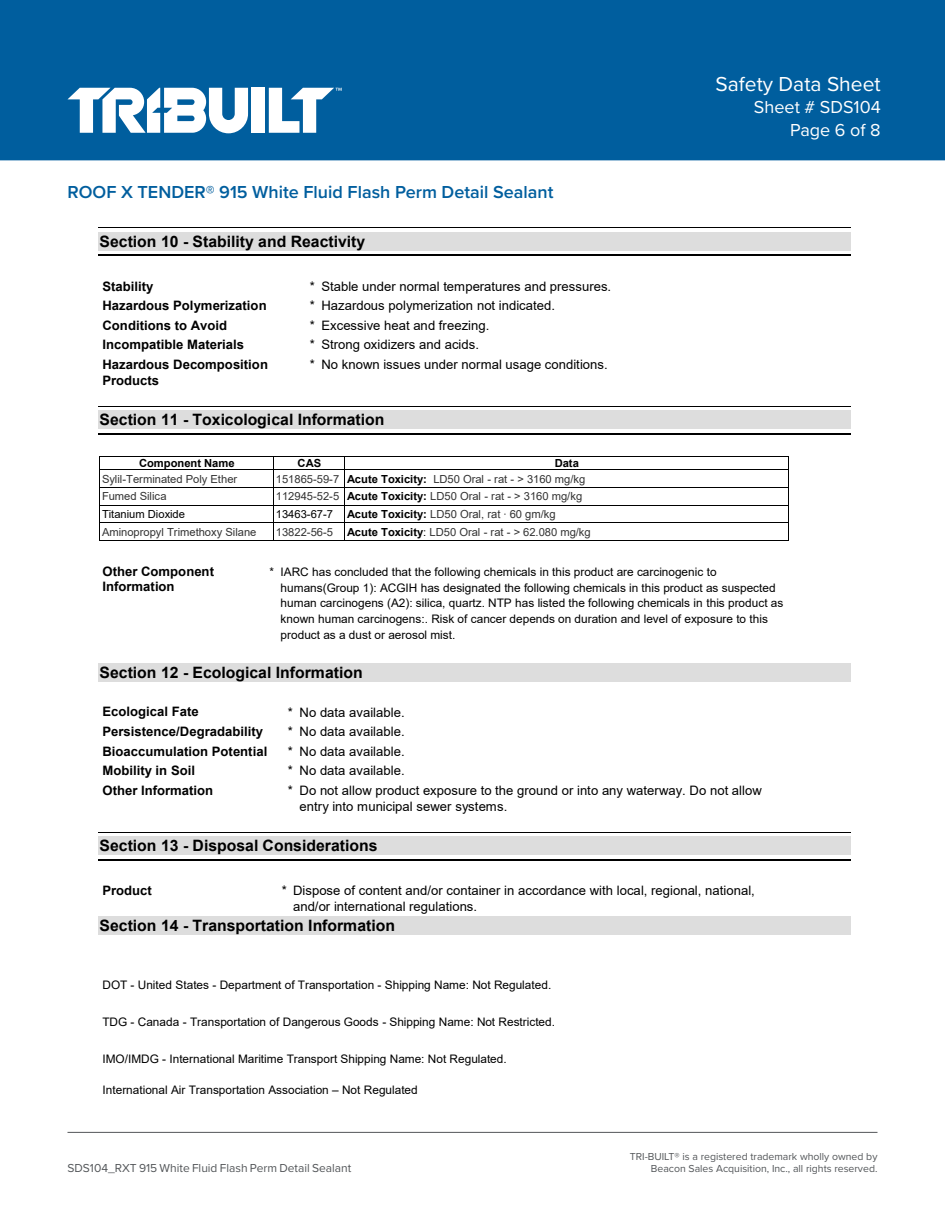
<style>
.page{position:relative;width:945px;height:1215px;background:#fff}
.page>*{position:absolute;margin:0;border:0;box-sizing:border-box;transform-origin:0 0}
.t1{font:21px "Proxima Nova";color:#fff}
.t2{font:600 18px "Proxima Nova";color:#005e9e}
.t3{font:18px/22.5px "Proxima Nova";color:#fff;text-align:right}
.t4{font:700 15.6px "Arial";color:#000}
.t5{font:13.05px/15.6px "Arial";color:#000}
.t6{font:700 13.05px/15.6px "Arial";color:#000}
.t7{font:12px "Proxima Nova";color:#535659}
.t8{font:11.7px/15.6px "Arial";letter-spacing:.005em;color:#000}
.t9{font:11.1px "Arial";letter-spacing:-.005em;color:#333}
.t10{font:11.1px "Arial";letter-spacing:-.005em;color:#000}
.t11{font:700 11.1px "Arial";letter-spacing:-.005em;color:#000}
.t12{font:10.5px/12px "Proxima Nova";color:#535659;text-align:right}
.s1{font-weight:700;color:#000}
.s2{color:#000}
</style>
<div class="page">
<div style="left:99px;top:232px;width:752px;height:18px;background:#ddd"></div>
<hr style="left:99px;top:227px;width:752px;height:1px;background:#000">
<hr style="left:99px;top:254px;width:752px;height:2px;background:#000">
<div style="left:99px;top:411px;width:752px;height:18px;background:#ddd"></div>
<hr style="left:99px;top:406px;width:752px;height:1px;background:#000">
<hr style="left:99px;top:433px;width:752px;height:2px;background:#000">
<hr style="left:100px;top:456px;width:173px;height:1px;background:#000">
<hr style="left:274px;top:456px;width:70px;height:1px;background:#000">
<hr style="left:345px;top:456px;width:443px;height:1px;background:#000">
<hr style="left:100px;top:469px;width:173px;height:1px;background:#000">
<hr style="left:274px;top:469px;width:70px;height:1px;background:#000">
<hr style="left:345px;top:469px;width:443px;height:1px;background:#000">
<hr style="left:100px;top:487px;width:173px;height:1px;background:#000">
<hr style="left:274px;top:487px;width:70px;height:1px;background:#000">
<hr style="left:345px;top:487px;width:443px;height:1px;background:#000">
<hr style="left:100px;top:505px;width:173px;height:1px;background:#000">
<hr style="left:274px;top:505px;width:70px;height:1px;background:#000">
<hr style="left:345px;top:505px;width:443px;height:1px;background:#000">
<hr style="left:100px;top:522px;width:173px;height:1px;background:#000">
<hr style="left:274px;top:522px;width:70px;height:1px;background:#000">
<hr style="left:345px;top:522px;width:443px;height:1px;background:#000">
<svg style="left:99px;top:456px;width:1px;height:85px"></svg>
<hr style="left:100px;top:540px;width:173px;height:1px;background:#000">
<svg style="left:273px;top:456px;width:1px;height:85px"></svg>
<hr style="left:274px;top:540px;width:70px;height:1px;background:#000">
<hr style="left:345px;top:540px;width:443px;height:1px;background:#000">
<svg style="left:788px;top:456px;width:1px;height:85px"></svg>
<div style="left:99px;top:664px;width:752px;height:18px;background:#ddd"></div>
<div style="left:99px;top:837px;width:752px;height:18px;background:#ddd"></div>
<hr style="left:99px;top:832px;width:752px;height:1px;background:#000">
<hr style="left:99px;top:859px;width:752px;height:2px;background:#000">
<div style="left:99px;top:917px;width:752px;height:18px;background:#ddd"></div>
<div style="left:0;top:0;width:945px;height:160px;background:#005e9e"></div>
<hr style="left:68px;top:1132px;width:810px;height:1px;background:#535659">
<div style="left:252px;top:88px;width:13px;height:45px;background:#fff"></div>
<svg style="left:269px;top:88px;width:73px;height:45px"></svg>
<svg style="left:68px;top:88px;width:180px;height:45px"></svg>
<h1 class="t1" style="left:716px;top:68px;width:167px">Safety Data Sheet</h1>
<h2 class="t3" style="left:754px;top:95px;width:128px">Sheet # SDS104<br>Page 6 of 8</h2>
<h2 class="t2" style="left:68px;top:179px;width:487px">ROOF X TENDER® 915 White Fluid Flash Perm Detail Sealant</h2>
<p class="t4" style="left:99px;top:230px;width:267px">Section 10 - Stability and Reactivity</p>
<p class="t6" style="left:102px;top:278px;width:53px">Stability</p>
<p class="t5" style="left:310px;top:278px;width:303px">* Stable under normal temperatures and pressures.</p>
<p class="t6" style="left:102px;top:298px;width:166px">Hazardous Polymerization</p>
<p class="t5" style="left:310px;top:298px;width:247px">* Hazardous polymerization not indicated.</p>
<p class="t6" style="left:102px;top:317px;width:126px">Conditions to Avoid</p>
<p class="t5" style="left:310px;top:317px;width:181px">* Excessive heat and freezing.</p>
<p class="t6" style="left:102px;top:337px;width:143px">Incompatible Materials</p>
<p class="t5" style="left:310px;top:337px;width:171px">* Strong oxidizers and acids.</p>
<p class="t6" style="left:102px;top:357px;width:167px">Hazardous Decomposition<br>Products</p>
<p class="t5" style="left:310px;top:357px;width:299px">* No known issues under normal usage conditions.</p>
<p class="t4" style="left:99px;top:409px;width:287px">Section 11 - Toxicological Information</p>
<p class="t11" style="left:139px;top:455px;width:97px">Component Name</p>
<p class="t11" style="left:298px;top:455px;width:25px">CAS</p>
<p class="t11" style="left:555px;top:455px;width:26px">Data</p>
<p class="t9" style="left:102px;top:471px;width:137px">Sylil-Terminated Poly Ether</p>
<p class="t9" style="left:276px;top:471px;width:311px">151865-59-7 <span class="s1">Acute Toxicity:</span> LD50 Oral - rat - &gt; 3160 mg/kg</p>
<p class="t9" style="left:102px;top:489px;width:66px">Fumed Silica</p>
<p class="t9" style="left:276px;top:489px;width:308px">112945-52-5 <span class="s1">Acute Toxicity:</span> LD50 Oral - rat - &gt; 3160 mg/kg</p>
<p class="t10" style="left:102px;top:506px;width:85px">Titanium Dioxide</p>
<p class="t10" style="left:276px;top:506px;width:59px">13463-67-7</p>
<p class="t9" style="left:347px;top:507px;width:210px"><span class="s1">Acute Toxicity:</span> LD50 Oral, rat ∙ 60 gm/kg</p>
<p class="t9" style="left:102px;top:524px;width:156px">Aminopropyl Trimethoxy Silane</p>
<p class="t9" style="left:276px;top:524px;width:59px">13822-56-5</p>
<p class="t9" style="left:347px;top:524px;width:245px"><span class="s1">Acute Toxicity</span><span class="s2">:</span> LD50 Oral - rat - &gt; 62.080 mg/kg</p>
<p class="t6" style="left:102px;top:563px;width:113px">Other Component<br>Information</p>
<p class="t8" style="left:281px;top:564px;width:504px;text-indent:-11px">* IARC has concluded that the following chemicals in this product are carcinogenic to humans(Group 1): ACGIH has designated the following chemicals in this product as suspected human carcinogens (A2): silica, quartz. NTP has listed the following chemicals in this product as known human carcinogens:. Risk of cancer depends on duration and level of exposure to this product as a dust or aerosol mist.</p>
<p class="t4" style="left:99px;top:662px;width:265px">Section 12 - Ecological Information</p>
<p class="t6" style="left:102px;top:704px;width:98px">Ecological Fate</p>
<p class="t5" style="left:288px;top:704px;width:118px">* No data available.</p>
<p class="t6" style="left:102px;top:724px;width:162px">Persistence/Degradability</p>
<p class="t5" style="left:288px;top:724px;width:118px">* No data available.</p>
<p class="t6" style="left:102px;top:743px;width:166px">Bioaccumulation Potential</p>
<p class="t5" style="left:288px;top:743px;width:118px">* No data available.</p>
<p class="t6" style="left:102px;top:763px;width:94px">Mobility in Soil</p>
<p class="t5" style="left:288px;top:763px;width:118px">* No data available.</p>
<p class="t6" style="left:102px;top:782px;width:112px">Other Information</p>
<p class="t5" style="left:300px;top:782px;width:464px;text-indent:-12px">* Do not allow product exposure to the ground or into any waterway. Do not allow entry into municipal sewer systems.</p>
<p class="t4" style="left:99px;top:835px;width:280px">Section 13 - Disposal Considerations</p>
<p class="t6" style="left:102px;top:883px;width:51px">Product</p>
<p class="t5" style="left:293px;top:883px;width:463px;text-indent:-11px">* Dispose of content and/or container in accordance with local, regional, national, and/or international regulations.</p>
<p class="t4" style="left:99px;top:915px;width:297px">Section 14 - Transportation Information</p>
<p class="t8" style="left:102px;top:977px;width:450px">DOT - United States - Department of Transportation - Shipping Name: Not Regulated.</p>
<p class="t8" style="left:102px;top:1014px;width:454px">TDG - Canada - Transportation of Dangerous Goods - Shipping Name: Not Restricted.</p>
<p class="t8" style="left:102px;top:1051px;width:406px">IMO/IMDG - International Maritime Transport Shipping Name: Not Regulated.</p>
<p class="t8" style="left:102px;top:1082px;width:317px">International Air Transportation Association – Not Regulated</p>
<p class="t7" style="left:68px;top:1159px;width:285px">SDS104_RXT 915 White Fluid Flash Perm Detail Sealant</p>
<p class="t12" style="left:630px;top:1150px;width:249px">TRI-BUILT® is a registered trademark wholly owned by<br>Beacon Sales Acquisition, Inc., all rights reserved.</p>
</div>
